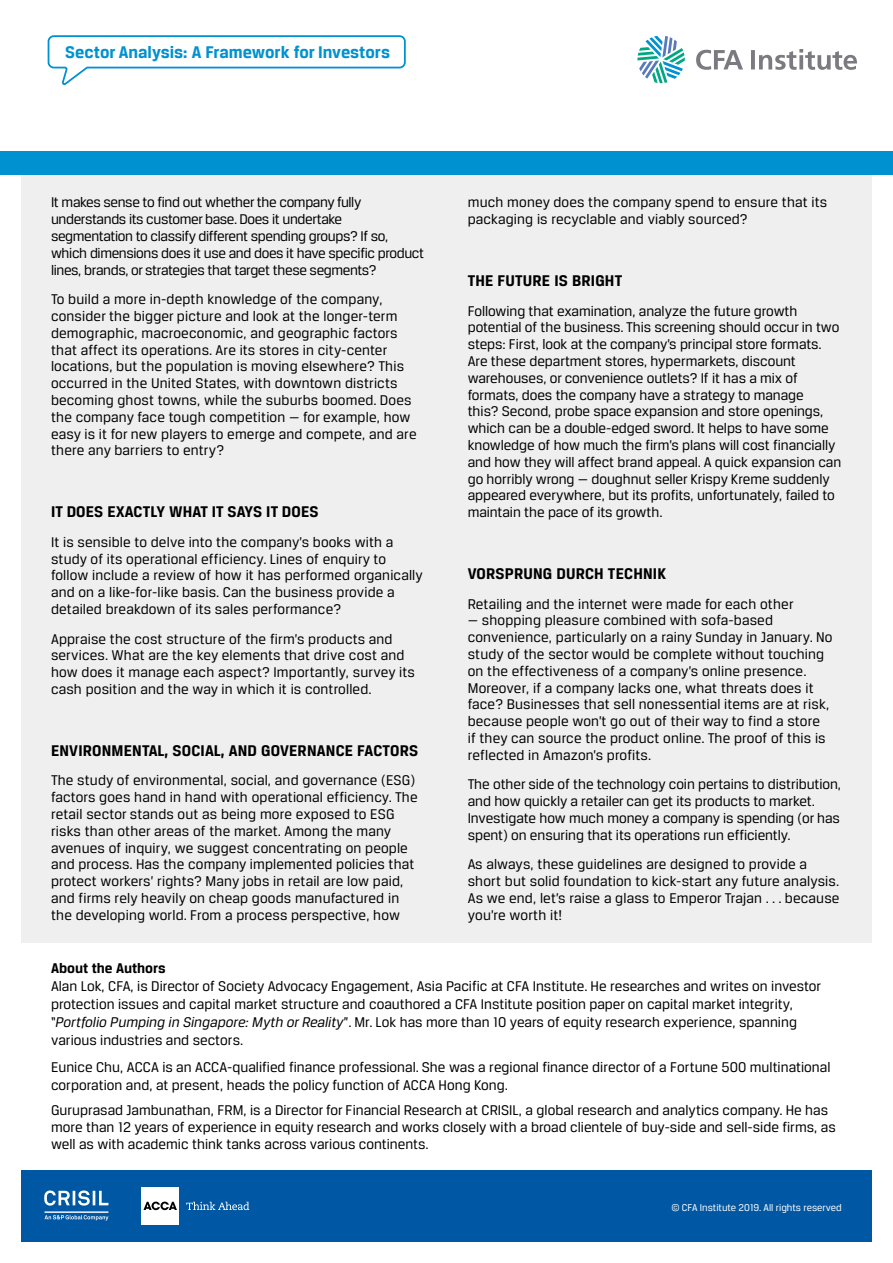
<style>
.page{position:relative;width:893px;height:1263px;background:#fff}
.page>*{position:absolute;margin:0;border:0;box-sizing:border-box;transform-origin:0 0}
.t1{font:700 18px "CFA Breuer Text";color:#0091d1}
.t2{font:700 16.5px "CFA Breuer Text";letter-spacing:.01em;color:#000}
.t3{font:15px/16.8px "CFA Breuer Text";color:#000}
.t4{font:15px/16.8px "CFA Breuer Text";letter-spacing:-.025em;color:#000}
.t5{font:700 15px "CFA Breuer Text";color:#000}
.t6{font:10.5px "CFA Breuer Text";color:#fff}
.s1{font-style:italic}
</style>
<div class="page">
<div style="left:21px;top:171px;width:851px;height:772px;background:#efeff0"></div>
<div style="left:0;top:151px;width:893px;height:23px;background:#0091d1"></div>
<svg style="left:47px;top:35px;width:359px;height:50px"></svg>
<svg style="left:637px;top:36px;width:48px;height:47px"></svg>
<svg style="left:696px;top:50px;width:47px;height:20px"></svg>
<hr style="left:751px;top:50px;width:4px;height:19px;background:#7b7a80">
<svg style="left:759px;top:49px;width:98px;height:21px"></svg>
<div style="left:21px;top:1170px;width:851px;height:72px;background:#0058a4"></div>
<div style="left:141px;top:1187px;width:38px;height:38px;background:#fff"></div>
<svg style="left:144px;top:1201px;width:33px;height:9px"></svg>
<svg style="left:186px;top:1202px;width:63px;height:8px"></svg>
<svg style="left:44px;top:1190px;width:64px;height:30px"></svg>
<p class="t1" style="left:65px;top:42px;width:326px">Sector Analysis: A Framework for Investors</p>
<p class="t4" style="left:51px;top:194px;width:375px">It makes sense to find out whether the company fully understands its customer base. Does it undertake segmentation to classify different spending groups? If so, which dimensions does it use and does it have specific product lines, brands, or strategies that target these segments?</p>
<p class="t3" style="left:51px;top:291px;width:367px">To build a more in-depth knowledge of the company, consider the bigger picture and look at the longer-term demographic, macroeconomic, and geographic factors that affect its operations. Are its stores in city-center locations, but the population is moving elsewhere? This occurred in the United States, with downtown districts becoming ghost towns, while the suburbs boomed. Does the company face tough competition — for example, how easy is it for new players to emerge and compete, and are there any barriers to entry?</p>
<p class="t2" style="left:51px;top:502px;width:269px">IT DOES EXACTLY WHAT IT SAYS IT DOES</p>
<p class="t3" style="left:51px;top:533px;width:373px">It is sensible to delve into the company’s books with a study of its operational efficiency. Lines of enquiry to follow include a review of how it has performed organically and on a like-for-like basis. Can the business provide a detailed breakdown of its sales performance?</p>
<p class="t3" style="left:51px;top:630px;width:365px">Appraise the cost structure of the firm’s products and services. What are the key elements that drive cost and how does it manage each aspect? Importantly, survey its cash position and the way in which it is controlled.</p>
<p class="t2" style="left:51px;top:741px;width:369px">ENVIRONMENTAL, SOCIAL, AND GOVERNANCE FACTORS</p>
<p class="t3" style="left:51px;top:772px;width:368px">The study of environmental, social, and governance (ESG) factors goes hand in hand with operational efficiency. The retail sector stands out as being more exposed to ESG risks than other areas of the market. Among the many avenues of inquiry, we suggest concentrating on people and process. Has the company implemented policies that protect workers’ rights? Many jobs in retail are low paid, and firms rely heavily on cheap goods manufactured in the developing world. From a process perspective, how</p>
<p class="t3" style="left:468px;top:194px;width:361px">much money does the company spend to ensure that its packaging is recyclable and viably sourced?</p>
<p class="t2" style="left:468px;top:271px;width:156px">THE FUTURE IS BRIGHT</p>
<p class="t3" style="left:468px;top:302px;width:375px">Following that examination, analyze the future growth potential of the business. This screening should occur in two steps: First, look at the company’s principal store formats.<br>Are these department stores, hypermarkets, discount warehouses, or convenience outlets? If it has a mix of formats, does the company have a strategy to manage<br>this? Second, probe space expansion and store openings, which can be a double-edged sword. It helps to have some knowledge of how much the firm’s plans will cost financially and how they will affect brand appeal. A quick expansion can go horribly wrong — doughnut seller Krispy Kreme suddenly appeared everywhere, but its profits, unfortunately, failed to maintain the pace of its growth.</p>
<p class="t2" style="left:468px;top:564px;width:200px">VORSPRUNG DURCH TECHNIK</p>
<p class="t3" style="left:468px;top:595px;width:327px">Retailing and the internet were made for each other</p>
<p class="t3" style="left:468px;top:612px;width:366px">— shopping pleasure combined with sofa-based convenience, particularly on a rainy Sunday in January. No study of the sector would be complete without touching on the effectiveness of a company’s online presence.<br>Moreover, if a company lacks one, what threats does it face? Businesses that sell nonessential items are at risk, because people won’t go out of their way to find a store<br>if they can source the product online. The proof of this is reflected in Amazon’s profits.</p>
<p class="t3" style="left:468px;top:776px;width:375px">The other side of the technology coin pertains to distribution, and how quickly a retailer can get its products to market.<br>Investigate how much money a company is spending (or has spent) on ensuring that its operations run efficiently.</p>
<p class="t3" style="left:468px;top:856px;width:373px">As always, these guidelines are designed to provide a short but solid foundation to kick-start any future analysis.<br>As we end, let’s raise a glass to Emperor Trajan . . . because you’re worth it!</p>
<p class="t5" style="left:51px;top:960px;width:116px">About the Authors</p>
<p class="t3" style="left:51px;top:977px;width:772px;line-height:18px">Alan Lok, CFA, is Director of Society Advocacy Engagement, Asia Pacific at CFA Institute. He researches and writes on investor protection issues and capital market structure and coauthored a CFA Institute position paper on capital market integrity, “<span class="s1">Portfolio Pumping in Singapore: Myth or Reality</span>”. Mr. Lok has more than 10 years of equity research experience, spanning various industries and sectors.</p>
<p class="t3" style="left:51px;top:1058px;width:781px;line-height:18px">Eunice Chu, ACCA is an ACCA-qualified finance professional. She was a regional finance director of a Fortune 500 multinational corporation and, at present, heads the policy function of ACCA Hong Kong.</p>
<p class="t3" style="left:51px;top:1101px;width:786px">Guruprasad Jambunathan, FRM, is a Director for Financial Research at CRISIL, a global research and analytics company. He has more than 12 years of experience in equity research and works closely with a broad clientele of buy-side and sell-side firms, as well as with academic think tanks across various continents.</p>
<p class="t6" style="left:671px;top:1202px;width:172px">© CFA Institute 2019. All rights reserved</p>
</div>
